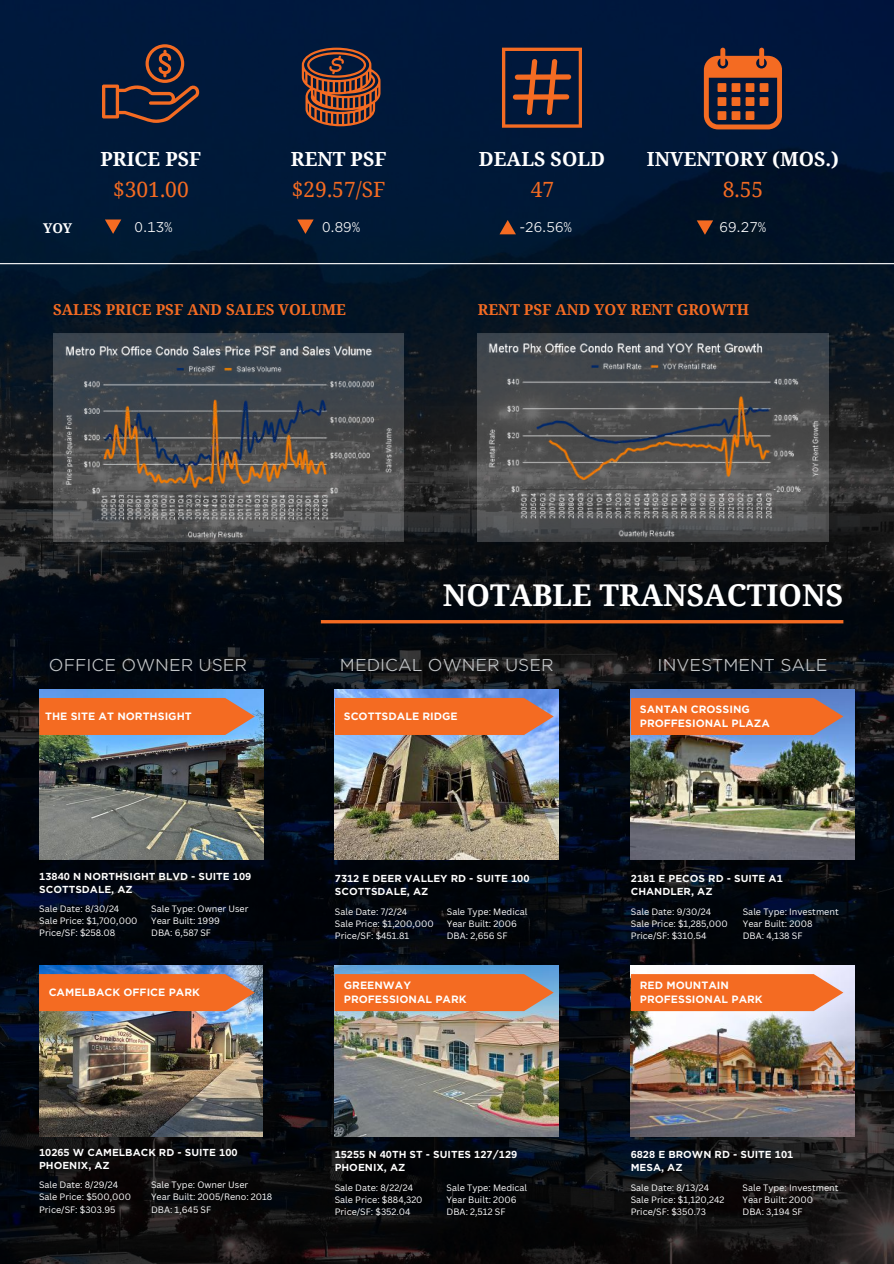
<style>
.page{position:relative;width:894px;height:1264px;background:#fff}
.page>*{position:absolute;margin:0;border:0;box-sizing:border-box;transform-origin:0 0}
.t1{font:700 30px "Noto Serif";color:#fff}
.t2{font:21px "Noto Serif";color:#f46b22}
.t3{font:700 19.5px "Noto Serif";color:#fff}
.t4{font:16.5px "Gotham Office";color:#c3c6c8}
.t5{font:700 15px "Noto Serif";color:#f46b22}
.t6{font:13.5px "Gotham Office";color:#fff}
.t7{font:700 13.5px "Noto Serif";color:#fff}
.t8{font:700 10.2px/13.6px "Gotham Office";color:#fff}
.t9{font:700 9.75px/13px "Gotham Office";color:#fff}
.t10{font:9px/12px "Canva Sans";color:#fff}
</style>
<div class="page">
<img style="left:0;top:0;width:893px;height:1263px">
<svg style="left:102px;top:44px;width:98px;height:79px;background:#2f2836"></svg>
<svg style="left:302px;top:48px;width:78px;height:78px;background:#673b30"></svg>
<svg style="left:502px;top:48px;width:79px;height:79px;background:#4a3133"></svg>
<svg style="left:703px;top:48px;width:78px;height:81px;background:#693b2f"></svg>
<div style="left:717px;top:83px;width:9px;height:9px;background:#f46b22"></div>
<div style="left:717px;top:97px;width:9px;height:9px;background:#f46b22"></div>
<div style="left:717px;top:111px;width:9px;height:9px;background:#f46b22"></div>
<div style="left:731px;top:83px;width:9px;height:9px;background:#f46b22"></div>
<div style="left:731px;top:97px;width:9px;height:9px;background:#f46b22"></div>
<div style="left:731px;top:111px;width:9px;height:9px;background:#f46b22"></div>
<div style="left:745px;top:83px;width:9px;height:9px;background:#f46b22"></div>
<div style="left:745px;top:97px;width:9px;height:9px;background:#f46b22"></div>
<div style="left:745px;top:111px;width:9px;height:9px;background:#f46b22"></div>
<div style="left:759px;top:83px;width:9px;height:9px;background:#f46b22"></div>
<div style="left:759px;top:97px;width:9px;height:9px;background:#f46b22"></div>
<svg style="left:297px;top:219px;width:16px;height:15px"></svg>
<svg style="left:499px;top:220px;width:17px;height:14px"></svg>
<svg style="left:696px;top:220px;width:17px;height:15px"></svg>
<hr style="left:321px;top:620px;width:522px;height:3px;background:#f46b22">
<hr style="left:0;top:263px;width:893px;height:1px;background:#fff">
<svg style="left:105px;top:219px;width:16px;height:15px"></svg>
<img style="left:39px;top:689px;width:224px;height:171px">
<svg style="left:39px;top:698px;width:216px;height:37px;background:#ea7031"></svg>
<img style="left:335px;top:689px;width:223px;height:171px">
<div style="left:335px;top:698px;width:218px;height:37px;background:#f46b22"></div>
<img style="left:630px;top:689px;width:224px;height:171px">
<svg style="left:630px;top:698px;width:213px;height:37px;background:#e96d2e"></svg>
<img style="left:39px;top:965px;width:224px;height:171px">
<svg style="left:39px;top:974px;width:216px;height:37px;background:#ed702e"></svg>
<img style="left:334px;top:965px;width:224px;height:171px">
<svg style="left:334px;top:974px;width:219px;height:37px;background:#eb702f"></svg>
<img style="left:630px;top:965px;width:224px;height:171px">
<svg style="left:630px;top:974px;width:213px;height:37px;background:#f27331"></svg>
<img style="left:54px;top:333px;width:349px;height:208px">
<img style="left:477px;top:330px;width:352px;height:207px">
<h3 class="t7" style="left:43px;top:219px;width:31px">YOY</h3>
<h3 class="t3" style="left:100px;top:145px;width:102px">PRICE PSF</h3>
<h2 class="t2" style="left:113px;top:174px;width:77px">$301.00</h2>
<h3 class="t6" style="left:134px;top:219px;width:40px">0.13%</h3>
<h3 class="t3" style="left:291px;top:145px;width:97px">RENT PSF</h3>
<h2 class="t2" style="left:292px;top:174px;width:95px">$29.57/SF</h2>
<h3 class="t3" style="left:479px;top:145px;width:128px">DEALS SOLD</h3>
<h2 class="t2" style="left:530px;top:174px;width:25px">47</h2>
<h3 class="t3" style="left:646px;top:145px;width:193px">INVENTORY (MOS.)</h3>
<h2 class="t2" style="left:722px;top:174px;width:42px">8.55</h2>
<h3 class="t6" style="left:322px;top:219px;width:40px">0.89%</h3>
<h3 class="t6" style="left:519px;top:219px;width:54px">-26.56%</h3>
<h3 class="t6" style="left:719px;top:219px;width:48px">69.27%</h3>
<h3 class="t5" style="left:53px;top:299px;width:294px">SALES PRICE PSF AND SALES VOLUME</h3>
<h3 class="t5" style="left:477px;top:299px;width:272px">RENT PSF AND YOY RENT GROWTH</h3>
<h1 class="t1" style="left:443px;top:574px;width:402px">NOTABLE TRANSACTIONS</h1>
<h3 class="t4" style="left:49px;top:655px;width:200px">OFFICE OWNER USER</h3>
<h3 class="t4" style="left:340px;top:655px;width:215px">MEDICAL OWNER USER</h3>
<h3 class="t4" style="left:657px;top:655px;width:171px">INVESTMENT SALE</h3>
<p class="t8" style="left:45px;top:709px;width:148px">THE SITE AT NORTHSIGHT</p>
<p class="t9" style="left:39px;top:870px;width:213px">13840 N NORTHSIGHT BLVD - SUITE 109<br>SCOTTSDALE, AZ</p>
<p class="t10" style="left:39px;top:902px;width:100px">Sale Date: 8/30/24<br>Sale Price: $1,700,000<br>Price/SF: $258.08</p>
<p class="t10" style="left:151px;top:902px;width:99px">Sale Type: Owner User<br>Year Built: 1999<br>DBA: 6,587 SF</p>
<p class="t8" style="left:344px;top:709px;width:115px">SCOTTSDALE RIDGE</p>
<p class="t8" style="left:639px;top:702px;width:132px">SANTAN CROSSING<br>PROFFESIONAL PLAZA</p>
<p class="t9" style="left:335px;top:872px;width:196px">7312 E DEER VALLEY RD - SUITE 100<br>SCOTTSDALE, AZ</p>
<p class="t10" style="left:335px;top:905px;width:100px">Sale Date: 7/2/24<br>Sale Price: $1,200,000<br>Price/SF: $451.81</p>
<p class="t10" style="left:446px;top:905px;width:82px">Sale Type: Medical<br>Year Built: 2006<br>DBA: 2,656 SF</p>
<p class="t9" style="left:630px;top:872px;width:153px">2181 E PECOS RD - SUITE A1<br>CHANDLER, AZ</p>
<p class="t10" style="left:630px;top:905px;width:98px">Sale Date: 9/30/24<br>Sale Price: $1,285,000<br>Price/SF: $310.54</p>
<p class="t10" style="left:742px;top:905px;width:97px">Sale Type: Investment<br>Year Built: 2008<br>DBA: 4,138 SF</p>
<p class="t8" style="left:49px;top:985px;width:153px">CAMELBACK OFFICE PARK</p>
<p class="t8" style="left:344px;top:978px;width:124px">GREENWAY<br>PROFESSIONAL PARK</p>
<p class="t8" style="left:639px;top:978px;width:124px">RED MOUNTAIN<br>PROFESSIONAL PARK</p>
<p class="t9" style="left:39px;top:1146px;width:200px">10265 W CAMELBACK RD - SUITE 100<br>PHOENIX, AZ</p>
<p class="t10" style="left:39px;top:1178px;width:94px">Sale Date: 8/29/24<br>Sale Price: $500,000<br>Price/SF: $303.95</p>
<p class="t10" style="left:151px;top:1178px;width:123px">Sale Type: Owner User<br>Year Built: 2005/Reno: 2018<br>DBA: 1,645 SF</p>
<p class="t9" style="left:334px;top:1148px;width:184px">15255 N 40TH ST - SUITES 127/129<br>PHOENIX, AZ</p>
<p class="t10" style="left:334px;top:1181px;width:89px">Sale Date: 8/22/24<br>Sale Price: $884,320<br>Price/SF: $352.04</p>
<p class="t10" style="left:446px;top:1181px;width:82px">Sale Type: Medical<br>Year Built: 2006<br>DBA: 2,512 SF</p>
<p class="t9" style="left:630px;top:1148px;width:164px">6828 E BROWN RD - SUITE 101<br>MESA, AZ</p>
<p class="t10" style="left:630px;top:1181px;width:95px">Sale Date: 8/13/24<br>Sale Price: $1,120,242<br>Price/SF: $350.73</p>
<p class="t10" style="left:742px;top:1181px;width:97px">Sale Type: Investment<br>Year Built: 2000<br>DBA: 3,194 SF</p>
</div>
